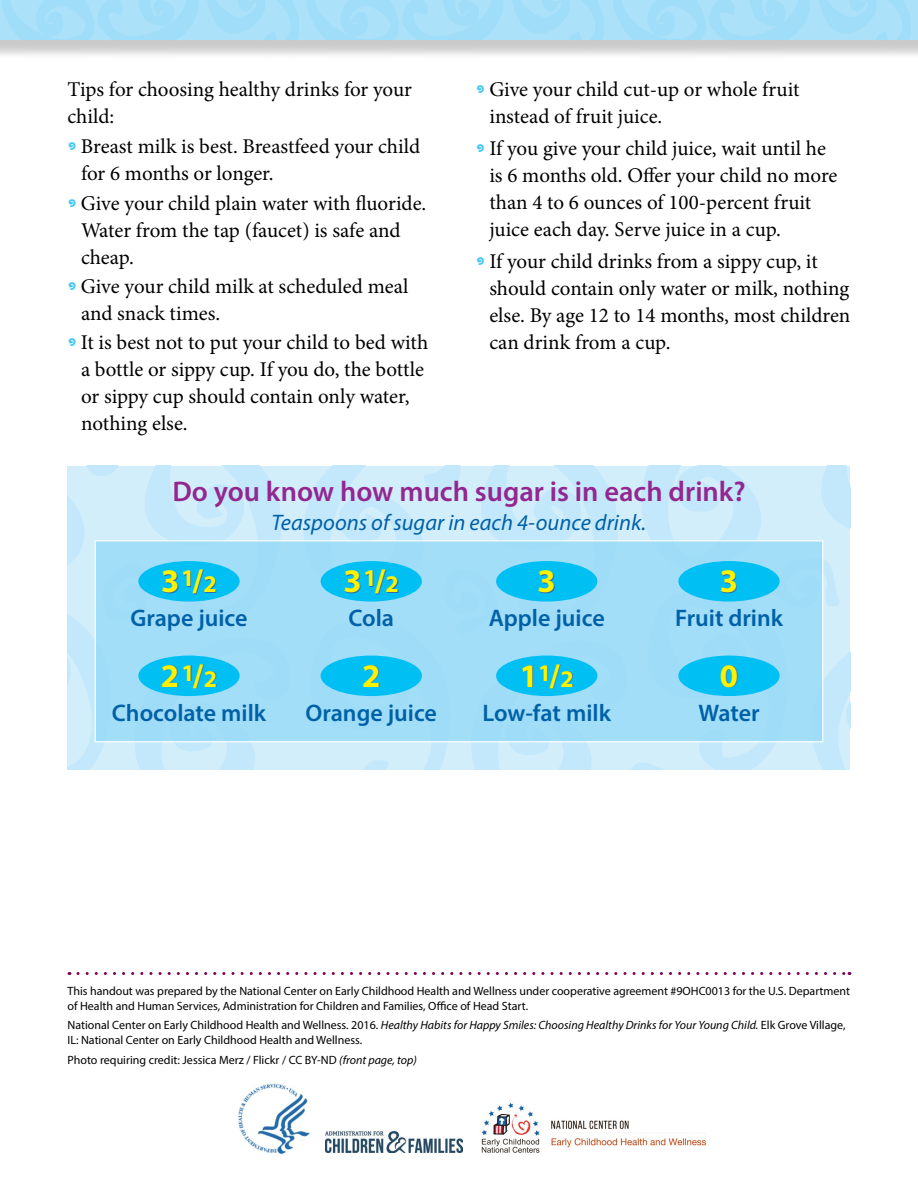
<style>
.page{position:relative;width:918px;height:1188px;background:#fff}
.page>*{position:absolute;margin:0;border:0;box-sizing:border-box;transform-origin:0 0}
.Numbers{font:700 33px "Myriad Pro";color:#fff200}
.Table_title{font:600 28.5px "Myriad Pro";color:#93278f}
.Table_labels{font:600 24px "Myriad Pro";color:#0061a7}
.Table_subtitle{font:italic 22.5px "Myriad Pro";color:#0061a7}
.Level_1_bullet_text{font:21px/27px "Minion Pro";letter-spacing:-.005em;color:#000}
.Body_text_2{font:21px/27px "Minion Pro";color:#000}
.Attribution_text{font:12px/15px "Myriad Pro";color:#000}
.s1{font-family:"Giddyup Std";font-size:45px;color:#44c8f5}
.s2{font-size:24px}
.s3{font-style:italic}
</style>
<div class="page">
<svg style="left:78px;top:972px;width:772px;height:3px"></svg>
<svg style="left:68px;top:466px;width:782px;height:304px;background:#ccebfb"></svg>
<div style="left:94px;top:540px;width:730px;height:202px;background:#a2def8;border:2px solid #fff"></div>
<div style="left:138px;top:561px;width:102px;height:41px;background:#00c0f3;border-radius:50%"></div>
<div style="left:321px;top:561px;width:101px;height:41px;background:#00c0f3;border-radius:50%"></div>
<div style="left:496px;top:561px;width:101px;height:41px;background:#00c0f3;border-radius:50%"></div>
<div style="left:678px;top:561px;width:102px;height:41px;background:#00c0f3;border-radius:50%"></div>
<div style="left:138px;top:656px;width:102px;height:40px;background:#00c0f3;border-radius:50%"></div>
<div style="left:321px;top:656px;width:101px;height:40px;background:#00c0f3;border-radius:50%"></div>
<div style="left:496px;top:656px;width:101px;height:40px;background:#00c0f3;border-radius:50%"></div>
<div style="left:678px;top:656px;width:102px;height:40px;background:#00c0f3;border-radius:50%"></div>
<div style="left:0;top:0;width:918px;height:60px;background:#000;opacity:.3"></div>
<div style="left:0;top:0;width:918px;height:40px;background:#abe1f9"></div>
<svg style="left:208px;top:0;width:91px;height:40px"></svg>
<svg style="left:2px;top:0;width:196px;height:40px"></svg>
<svg style="left:512px;top:0;width:92px;height:40px"></svg>
<svg style="left:307px;top:0;width:196px;height:40px"></svg>
<svg style="left:819px;top:0;width:91px;height:40px"></svg>
<svg style="left:613px;top:0;width:197px;height:40px"></svg>
<img style="left:239px;top:1083px;width:70px;height:71px">
<img style="left:325px;top:1131px;width:137px;height:21px">
<img style="left:481px;top:1102px;width:225px;height:51px">
<p class="Body_text_2" style="left:68px;top:76px;width:346px">Tips for choosing healthy drinks for your child:</p>
<p class="Level_1_bullet_text" style="left:81px;top:133px;width:341px;text-indent:-14px"><span class="s1">•</span> Breast milk is best. Breastfeed your child for 6 months or longer.</p>
<p class="Level_1_bullet_text" style="left:81px;top:189px;width:347px;text-indent:-14px"><span class="s1">•</span> Give your child plain water with fluoride.<br>Water from the tap (faucet) is safe and cheap.</p>
<p class="Level_1_bullet_text" style="left:81px;top:273px;width:329px;text-indent:-14px"><span class="s1">•</span> Give your child milk at scheduled meal and snack times.</p>
<p class="Level_1_bullet_text" style="left:81px;top:329px;width:349px;text-indent:-14px"><span class="s1">•</span> It is best not to put your child to bed with a bottle or sippy cup. If you do, the bottle or sippy cup should contain only water, nothing else.</p>
<p class="Level_1_bullet_text" style="left:489px;top:76px;width:312px;text-indent:-14px"><span class="s1">•</span> Give your child cut-up or whole fruit instead of fruit juice.</p>
<p class="Level_1_bullet_text" style="left:489px;top:135px;width:350px;text-indent:-14px"><span class="s1">•</span> If you give your child juice, wait until he is 6 months old. Offer your child no more than 4 to 6 ounces of 100-percent fruit juice each day. Serve juice in a cup.</p>
<p class="Level_1_bullet_text" style="left:489px;top:247px;width:363px;text-indent:-14px"><span class="s1">•</span> If your child drinks from a sippy cup, it should contain only water or milk, nothing else. By age 12 to 14 months, most children can drink from a cup.</p>
<p class="Table_title" style="left:172px;top:473px;width:575px">Do you know how much sugar is in each drink?</p>
<h3 class="Table_subtitle" style="left:272px;top:508px;width:376px">Teaspoons of sugar in each 4-ounce drink.</h3>
<p class="Numbers" style="left:161px;top:560px;width:57px">3<sup>1</sup>/<span class="s2">2</span></p>
<p class="Numbers" style="left:344px;top:560px;width:57px">3<sup>1</sup>/<span class="s2">2</span></p>
<p class="Numbers" style="left:538px;top:560px;width:20px">3</p>
<p class="Numbers" style="left:720px;top:560px;width:20px">3</p>
<p class="Table_labels" style="left:130px;top:603px;width:119px">Grape juice</p>
<p class="Table_labels" style="left:348px;top:603px;width:47px">Cola</p>
<p class="Table_labels" style="left:489px;top:603px;width:117px">Apple juice</p>
<p class="Table_labels" style="left:675px;top:603px;width:109px">Fruit drink</p>
<p class="Numbers" style="left:161px;top:654px;width:58px">2<sup>1</sup>/<span class="s2">2</span></p>
<p class="Numbers" style="left:362px;top:654px;width:20px">2</p>
<p class="Numbers" style="left:520px;top:654px;width:55px">1<sup>1</sup>/<span class="s2">2</span></p>
<p class="Numbers" style="left:720px;top:654px;width:20px">0</p>
<p class="Table_labels" style="left:112px;top:697px;width:156px">Chocolate milk</p>
<p class="Table_labels" style="left:305px;top:697px;width:133px">Orange juice</p>
<p class="Table_labels" style="left:483px;top:697px;width:130px">Low-fat milk</p>
<p class="Table_labels" style="left:698px;top:697px;width:63px">Water</p>
<p class="Attribution_text" style="left:68px;top:983px;width:784px">This handout was prepared by the National Center on Early Childhood Health and Wellness under cooperative agreement #9OHC0013 for the U.S. Department of Health and Human Services, Administration for Children and Families, Office of Head Start.</p>
<p class="Attribution_text" style="left:68px;top:1017px;width:780px">National Center on Early Childhood Health and Wellness. 2016. <span class="s3">Healthy Habits for Happy Smiles: Choosing Healthy Drinks for Your Young Child.</span> Elk Grove Village,<br>IL: National Center on Early Childhood Health and Wellness.</p>
<p class="Attribution_text" style="left:68px;top:1052px;width:351px">Photo requiring credit: Jessica Merz / Flickr / CC BY-ND <span class="s3">(front page, top)</span></p>
</div>
